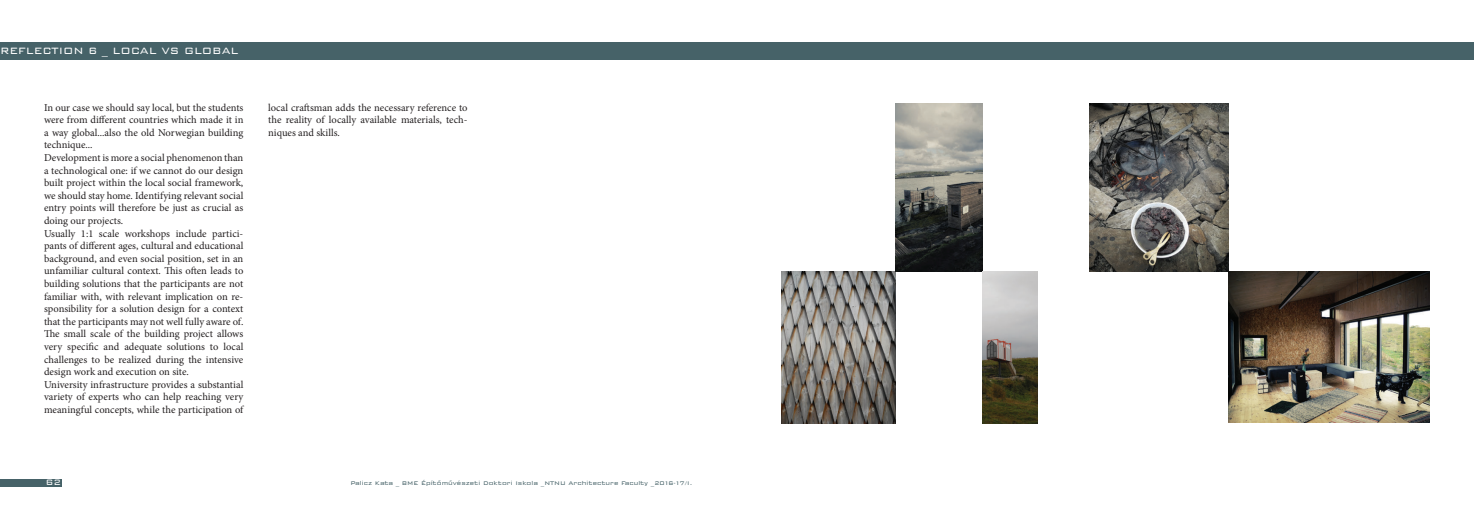
<style>
.page{position:relative;width:1474px;height:521px;background:#fff}
.page>*{position:absolute;margin:0;border:0;box-sizing:border-box;transform-origin:0 0}
.t1{font:12.25px "Bancobit";color:#fff}
.t2{font:10.5px/12.6px "Minion Pro";color:#231f20}
.t3{font:10.5px "Bancobit";color:#fff}
.t4{font:7px "Bancobit";color:#466268}
</style>
<div class="page">
<div style="left:0;top:42px;width:737px;height:18px;background:#466268"></div>
<div style="left:0;top:479px;width:61px;height:7px;background:#466268"></div>
<div style="left:737px;top:42px;width:736px;height:18px;background:#466268"></div>
<img style="left:781px;top:271px;width:114px;height:152px">
<img style="left:1228px;top:271px;width:201px;height:151px">
<img style="left:1089px;top:104px;width:139px;height:167px">
<img style="left:895px;top:104px;width:87px;height:167px">
<img style="left:982px;top:271px;width:55px;height:152px">
<p class="t1" style="left:0;top:45px;width:240px">REFLECTION 6 _ LOCAL VS GLOBAL</p>
<p class="t2" style="left:44px;top:101px;width:201px">In our case we should say local, but the students were from different countries which made it in a way global...also the old Norwegian building technique...<br>Development is more a social phenomenon than a technological one: if we cannot do our design built project within the local social framework, we should stay home. Identifying relevant social entry points will therefore be just as crucial as doing our projects.<br>Usually 1:1 scale workshops include partici&shy;pants of different ages, cultural and educational background, and even social position, set in an unfamiliar cultural context. This often leads to building solutions that the participants are not familiar with, with relevant implication on re&shy;sponsibility for a solution design for a context that the participants may not well fully aware of.<br>The small scale of the building project allows very specific and adequate solutions to local challenges to be realized during the intensive design work and execution on site.<br>University infrastructure provides a substantial variety of experts who can help reaching very meaningful concepts, while the participation of</p>
<p class="t2" style="left:268px;top:101px;width:201px;text-align:justify">local craftsman adds the necessary reference to the reality of locally available materials, tech&shy;niques and skills.</p>
<p class="t3" style="left:46px;top:476px;width:17px">62</p>
<p class="t4" style="left:350px;top:479px;width:343px">Palicz Kata _ BME Építőművészeti Doktori Iskola _NTNU Architecture Faculty _2016-17/I.</p>
</div>
